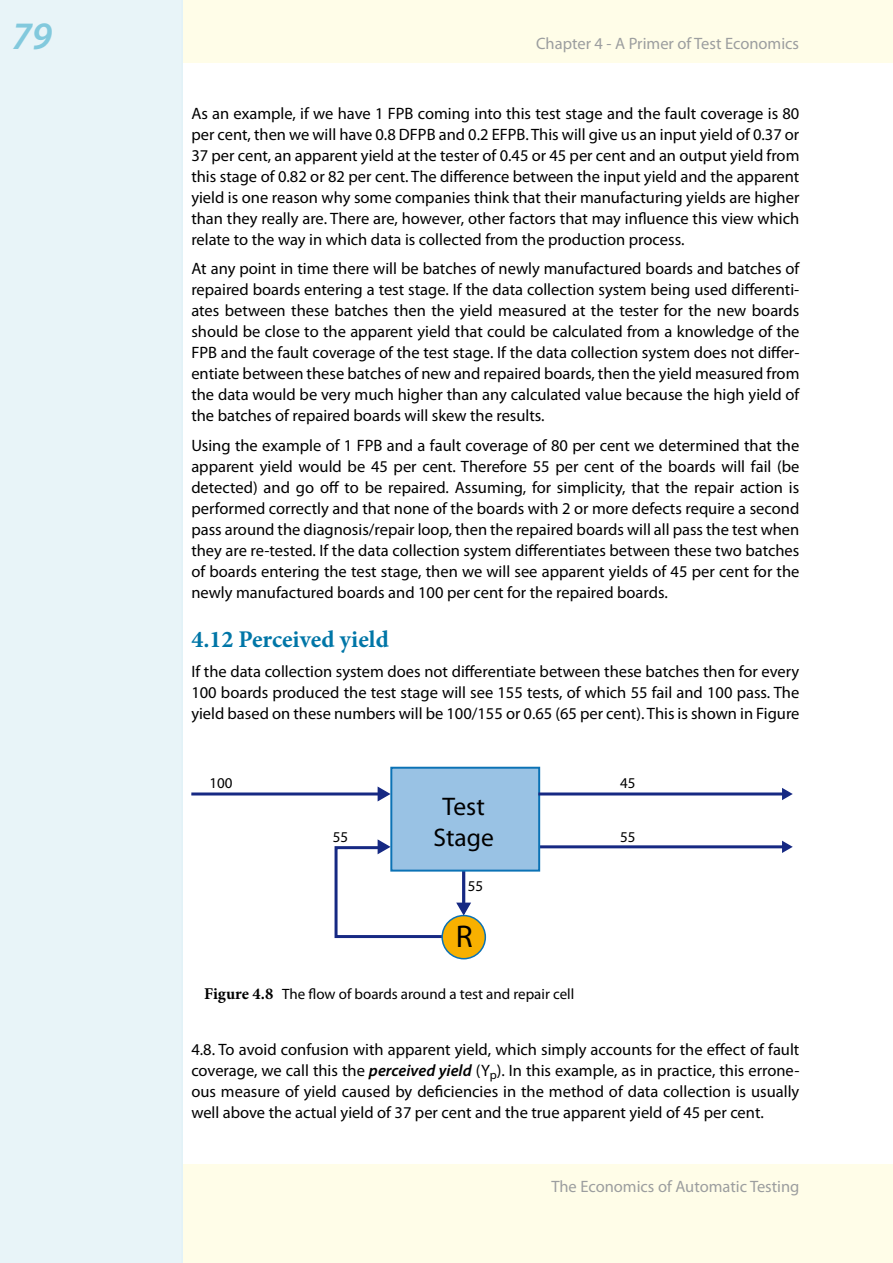
<style>
.page{position:relative;width:893px;height:1263px;background:#fff}
.page>*{position:absolute;margin:0;border:0;box-sizing:border-box;transform-origin:0 0}
.t1{font:italic 600 39px "Myriad Pro";color:#82c9dd}
.t2{font:31.5px "Myriad Pro";color:#000}
.t3{font:25.5px/30.6px "Myriad Pro";color:#000;text-align:center}
.t4{font:700 24px "Minion Pro";color:#0076a7}
.t5{font:16.5px/21px "Myriad Pro";color:#000;text-align:justify}
.t6{font:16.5px "Myriad Pro";color:#9c9e9f}
.t7{font:15px "Myriad Pro";color:#000}
.s1{font-family:"Minion Pro";font-weight:700;font-size:16.5px}
.s2{font-weight:600;font-style:italic}
</style>
<div class="page">
<div style="left:0;top:1164px;width:893px;height:99px;background:#fffde8"></div>
<div style="left:0;top:0;width:893px;height:63px;background:#fffde8"></div>
<div style="left:0;top:0;width:183px;height:1263px;background:#e8f4f8"></div>
<hr style="left:532px;top:845px;width:254px;height:3px;background:#162983">
<div style="left:391px;top:768px;width:148px;height:102px;background:#99c2e4"></div>
<div style="left:390px;top:767px;width:150px;height:104px;border:2px solid #0b72b5"></div>
<div style="left:442px;top:915px;width:43px;height:44px;background:#f8b000;border-radius:50%"></div>
<div style="left:441px;top:915px;width:45px;height:44px;border:2px solid #0b72b5;border-radius:50%"></div>
<hr style="left:191px;top:792px;width:195px;height:3px;background:#162983">
<svg style="left:376px;top:785px;width:16px;height:17px"></svg>
<svg style="left:782px;top:841px;width:11px;height:12px"></svg>
<svg style="left:782px;top:788px;width:11px;height:12px"></svg>
<svg style="left:334px;top:838px;width:138px;height:101px"></svg>
<hr style="left:538px;top:792px;width:248px;height:3px;background:#162983">
<p class="t1" style="left:12px;top:12px;width:42px">79</p>
<p class="t6" style="left:536px;top:34px;width:265px">Chapter 4 - A Primer of Test Economics</p>
<p class="t5" style="left:191px;top:102px;width:610px">As an example, if we have 1 FPB coming into this test stage and the fault coverage is 80 per cent, then we will have 0.8 DFPB and 0.2 EFPB. This will give us an input yield of 0.37 or 37 per cent, an apparent yield at the tester of 0.45 or 45 per cent and an output yield from this stage of 0.82 or 82 per cent. The difference between the input yield and the apparent yield is one reason why some companies think that their manufacturing yields are higher than they really are. There are, however, other factors that may influence this view which relate to the way in which data is collected from the production process.</p>
<p class="t5" style="left:191px;top:258px;width:610px">At any point in time there will be batches of newly manufactured boards and batches of repaired boards entering a test stage. If the data collection system being used differenti&shy;ates between these batches then the yield measured at the tester for the new boards should be close to the apparent yield that could be calculated from a knowledge of the FPB and the fault coverage of the test stage. If the data collection system does not differ&shy;entiate between these batches of new and repaired boards, then the yield measured from the data would be very much higher than any calculated value because the high yield of the batches of repaired boards will skew the results.</p>
<p class="t5" style="left:191px;top:434px;width:610px">Using the example of 1 FPB and a fault coverage of 80 per cent we determined that the apparent yield would be 45 per cent. Therefore 55 per cent of the boards will fail (be detected) and go off to be repaired. Assuming, for simplicity, that the repair action is performed correctly and that none of the boards with 2 or more defects require a second pass around the diagnosis/repair loop, then the repaired boards will all pass the test when they are re-tested. If the data collection system differentiates between these two batches of boards entering the test stage, then we will see apparent yields of 45 per cent for the newly manufactured boards and 100 per cent for the repaired boards.</p>
<p class="t4" style="left:191px;top:623px;width:199px">4.12 Perceived yield</p>
<p class="t5" style="left:191px;top:660px;width:610px">If the data collection system does not differentiate between these batches then for every 100 boards produced the test stage will see 155 tests, of which 55 fail and 100 pass. The yield based on these numbers will be 100/155 or 0.65 (65 per cent). This is shown in Figure</p>
<p class="t7" style="left:209px;top:774px;width:25px">100</p>
<p class="t7" style="left:333px;top:827px;width:17px">55</p>
<p class="t3" style="left:434px;top:791px;width:62px">Test<br>Stage</p>
<p class="t7" style="left:468px;top:876px;width:17px">55</p>
<p class="t2" style="left:456px;top:917px;width:18px">R</p>
<p class="t7" style="left:204px;top:984px;width:372px"><span class="s1">Figure 4.8</span> The flow of boards around a test and repair cell</p>
<p class="t7" style="left:620px;top:774px;width:17px">45</p>
<p class="t7" style="left:620px;top:828px;width:17px">55</p>
<p class="t5" style="left:191px;top:1038px;width:610px">4.8. To avoid confusion with apparent yield, which simply accounts for the effect of fault coverage, we call this the <span class="s2">perceived yield</span> (Y<sub>p</sub>). In this example, as in practice, this errone&shy;ous measure of yield caused by deficiencies in the method of data collection is usually well above the actual yield of 37 per cent and the true apparent yield of 45 per cent.</p>
<p class="t6" style="left:551px;top:1176px;width:250px">The Economics of Automatic Testing</p>
</div>
